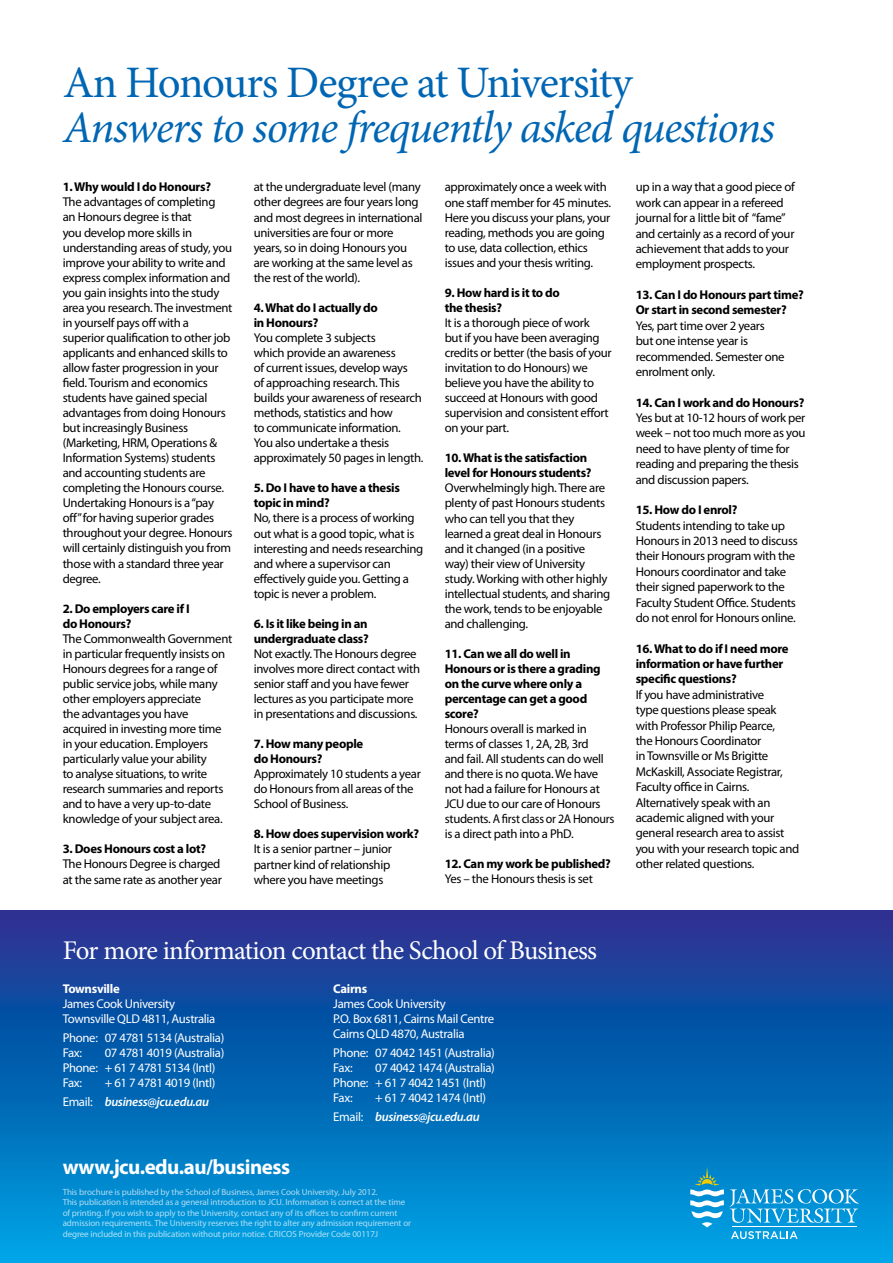
<style>
.page{position:relative;width:893px;height:1263px;background:#fff}
.page>*{position:absolute;margin:0;border:0;box-sizing:border-box;transform-origin:0 0}
.t1{font:italic 45px "Minion Pro";letter-spacing:-.03em;color:#0066b3}
.t2{font:45px "Minion Pro";letter-spacing:-.03em;color:#0066b3}
.t3{font:27px "Minion Pro";letter-spacing:-.03em;color:#fff}
.t4{font:700 21px "Myriad Pro";letter-spacing:-.025em;color:#fff}
.t5{font:12.75px/15px "Myriad Pro";letter-spacing:-.025em;color:#000}
.t6{font:700 12.75px/15px "Myriad Pro";letter-spacing:-.025em;color:#000}
.t7{font:12.75px/15px "Myriad Pro";letter-spacing:-.025em;color:#fff}
.t8{font:700 12.75px "Myriad Pro";letter-spacing:-.025em;color:#fff}
.t9{font:9px/10.5px "Myriad Pro";letter-spacing:-.01em;color:#fff}
.s1{font-weight:600;font-style:italic}
</style>
<div class="page">
<svg style="left:0;top:911px;width:893px;height:352px;background:#0966b5"></svg>
<svg style="left:690px;top:1167px;width:169px;height:72px;background:#26a0d9"></svg>
<h1 class="t2" style="left:63px;top:52px;width:571px">An Honours Degree at University</h1>
<h1 class="t1" style="left:63px;top:96px;width:713px">Answers to some frequently asked questions</h1>
<p class="t6" style="left:63px;top:179px;width:150px">1. Why would I do Honours?</p>
<p class="t5" style="left:63px;top:194px;width:171px">The advantages of completing<br>an Honours degree is that<br>you develop more skills in understanding areas of study, you improve your ability to write and express complex information and you gain insights into the study area you research. The investment in yourself pays off with a superior qualification to other job applicants and enhanced skills to allow faster progression in your field. Tourism and economics students have gained special advantages from doing Honours but increasingly Business (Marketing, HRM, Operations &amp;<br>Information Systems) students and accounting students are completing the Honours course.<br>Undertaking Honours is a “pay off” for having superior grades throughout your degree. Honours will certainly distinguish you from those with a standard three year degree.</p>
<p class="t6" style="left:63px;top:600px;width:128px">2. Do employers care if I do Honours?</p>
<p class="t5" style="left:63px;top:631px;width:171px">The Commonwealth Government in particular frequently insists on<br>Honours degrees for a range of public service jobs, while many other employers appreciate<br>the advantages you have acquired in investing more time in your education. Employers particularly value your ability<br>to analyse situations, to write research summaries and reports and to have a very up-to-date knowledge of your subject area.</p>
<p class="t6" style="left:63px;top:841px;width:145px">3. Does Honours cost a lot?</p>
<p class="t5" style="left:63px;top:856px;width:161px">The Honours Degree is charged at the same rate as another year</p>
<p class="t5" style="left:254px;top:179px;width:170px">at the undergraduate level (many other degrees are four years long and most degrees in international universities are four or more years, so in doing Honours you are working at the same level as the rest of the world).</p>
<p class="t6" style="left:254px;top:300px;width:126px">4. What do I actually do in Honours?</p>
<p class="t5" style="left:254px;top:330px;width:171px">You complete 3 subjects<br>which provide an awareness<br>of current issues, develop ways<br>of approaching research. This builds your awareness of research methods, statistics and how<br>to communicate information.<br>You also undertake a thesis approximately 50 pages in length.</p>
<p class="t6" style="left:254px;top:480px;width:148px">5. Do I have to have a thesis topic in mind?</p>
<p class="t5" style="left:254px;top:510px;width:171px">No, there is a process of working out what is a good topic, what is interesting and needs researching and where a supervisor can effectively guide you. Getting a topic is never a problem.</p>
<p class="t6" style="left:254px;top:615px;width:117px">6. Is it like being in an undergraduate class?</p>
<p class="t5" style="left:254px;top:646px;width:168px">Not exactly. The Honours degree involves more direct contact with senior staff and you have fewer lectures as you participate more in presentations and discussions.</p>
<p class="t6" style="left:254px;top:736px;width:111px">7. How many people do Honours?</p>
<p class="t5" style="left:254px;top:766px;width:169px">Approximately 10 students a year do Honours from all areas of the<br>School of Business.</p>
<p class="t6" style="left:254px;top:826px;width:167px">8. How does supervision work?</p>
<p class="t5" style="left:254px;top:841px;width:140px">It is a senior partner – junior partner kind of relationship where you have meetings</p>
<p class="t5" style="left:445px;top:179px;width:168px">approximately once a week with one staff member for 45 minutes.<br>Here you discuss your plans, your reading, methods you are going to use, data collection, ethics issues and your thesis writing.</p>
<p class="t6" style="left:445px;top:285px;width:117px">9. How hard is it to do the thesis?</p>
<p class="t5" style="left:445px;top:315px;width:168px">It is a thorough piece of work<br>but if you have been averaging credits or better (the basis of your invitation to do Honours) we believe you have the ability to succeed at Honours with good supervision and consistent effort on your part.</p>
<p class="t6" style="left:445px;top:450px;width:148px">10. What is the satisfaction level for Honours students?</p>
<p class="t5" style="left:445px;top:480px;width:167px">Overwhelmingly high. There are plenty of past Honours students who can tell you that they learned a great deal in Honours and it changed (in a positive way) their view of University study. Working with other highly intellectual students, and sharing the work, tends to be enjoyable and challenging.</p>
<p class="t6" style="left:445px;top:646px;width:157px">11. Can we all do well in<br>Honours or is there a grading on the curve where only a percentage can get a good score?</p>
<p class="t5" style="left:445px;top:721px;width:171px">Honours overall is marked in terms of classes 1, 2A, 2B, 3rd<br>and fail. All students can do well and there is no quota. We have not had a failure for Honours at<br>JCU due to our care of Honours students. A first class or 2A Honours is a direct path into a PhD.</p>
<p class="t6" style="left:445px;top:856px;width:168px">12. Can my work be published?</p>
<p class="t5" style="left:445px;top:871px;width:150px">Yes – the Honours thesis is set</p>
<p class="t5" style="left:636px;top:179px;width:161px;line-height:15.5px">up in a way that a good piece of work can appear in a refereed journal for a little bit of “fame” and certainly as a record of your achievement that adds to your employment prospects.</p>
<p class="t6" style="left:636px;top:287px;width:170px;line-height:15.5px">13. Can I do Honours part time?<br>Or start in second semester?</p>
<p class="t5" style="left:636px;top:318px;width:150px;line-height:15.5px">Yes, part time over 2 years but one intense year is recommended. Semester one enrolment only.</p>
<p class="t6" style="left:636px;top:394px;width:170px">14. Can I work and do Honours?</p>
<p class="t5" style="left:636px;top:410px;width:171px;line-height:15.5px">Yes but at 10-12 hours of work per week – not too much more as you need to have plenty of time for reading and preparing the thesis and discussion papers.</p>
<p class="t6" style="left:636px;top:502px;width:103px">15. How do I enrol?</p>
<p class="t5" style="left:636px;top:517px;width:164px;line-height:15.5px">Students intending to take up<br>Honours in 2013 need to discuss their Honours program with the<br>Honours coordinator and take their signed paperwork to the<br>Faculty Student Office. Students do not enrol for Honours online.</p>
<p class="t6" style="left:636px;top:640px;width:154px;line-height:15.5px">16. What to do if I need more information or have further specific questions?</p>
<p class="t5" style="left:636px;top:687px;width:165px;line-height:15.5px">If you have administrative<br>type questions please speak with Professor Philip Pearce,<br>the Honours Coordinator<br>in Townsville or Ms Brigitte<br>McKaskill, Associate Registrar,<br>Faculty office in Cairns.<br>Alternatively speak with an academic aligned with your general research area to assist you with your research topic and other related questions.</p>
<h2 class="t3" style="left:63px;top:933px;width:536px">For more information contact the School of Business</h2>
<p class="t8" style="left:63px;top:980px;width:59px">Townsville</p>
<p class="t7" style="left:63px;top:996px;width:154px">James Cook University<br>Townsville QLD 4811, Australia</p>
<p class="t7" style="left:63px;top:1030px;width:163px">Phone: 07 4781 5134 (Australia)<br>Fax:</p>
<p class="t7" style="left:63px;top:1045px;width:163px;text-indent:42px">07 4781 4019 (Australia)<br>Phone: + 61 7 4781 5134 (Intl)<br>Fax:</p>
<p class="t7" style="left:63px;top:1073px;width:154px;line-height:19.2px;text-indent:42px">+ 61 7 4781 4019 (Intl)<br>Email: <span class="s1">business@jcu.edu.au</span></p>
<p class="t8" style="left:333px;top:980px;width:35px">Cairns</p>
<p class="t7" style="left:333px;top:996px;width:162px">James Cook University<br>P.O. Box 6811, Cairns Mail Centre<br>Cairns QLD 4870, Australia</p>
<p class="t7" style="left:333px;top:1045px;width:163px">Phone: 07 4042 1451 (Australia)<br>Fax:</p>
<p class="t7" style="left:333px;top:1060px;width:163px;text-indent:42px">07 4042 1474 (Australia)<br>Phone: + 61 7 4042 1451 (Intl)<br>Fax:</p>
<p class="t7" style="left:333px;top:1088px;width:154px;line-height:19.2px;text-indent:42px">+ 61 7 4042 1474 (Intl)<br>Email: <span class="s1">business@jcu.edu.au</span></p>
<h3 class="t4" style="left:63px;top:1153px;width:229px">www.jcu.edu.au/business</h3>
<p class="t9" style="left:63px;top:1186px;width:350px">This brochure is published by the School of Business, James Cook University, July 2012.<br>This publication is intended as a general introduction to JCU. Information is correct at the time of printing. If you wish to apply to the University, contact any of its offices to confirm current admission requirements. The University reserves the right to alter any admission requirement or degree included in this publication without prior notice. Cricos Provider Code 00117J</p>
</div>
